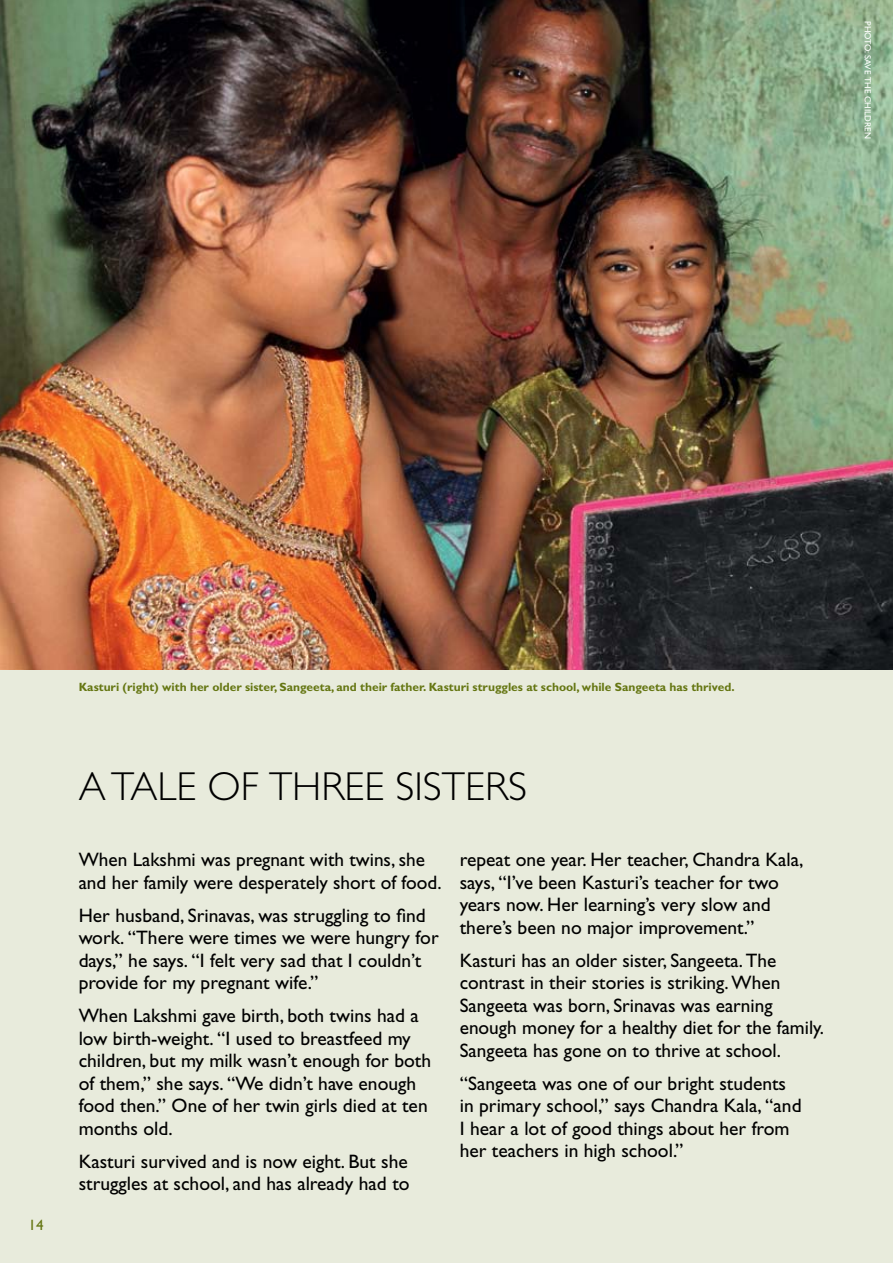
<style>
.page{position:relative;width:893px;height:1263px;background:#fff}
.page>*{position:absolute;margin:0;border:0;box-sizing:border-box;transform-origin:0 0}
.t1{font:300 40.5px "Gill Sans";color:#000}
.t2{font:19.5px/22.5px "Gill Sans";color:#000}
.t3{font:15px "Gill Sans";color:#657612}
.t4{font:700 12px "Gill Sans";color:#657612}
.t5{font:9px "Gill Sans";color:#fff}
</style>
<div class="page">
<div style="left:0;top:621px;width:893px;height:642px;background:#e8ebdc"></div>
<img style="left:0;top:0;width:893px;height:669px">
<p class="t5" style="left:873px;top:21px;width:119px;rotate:90deg">photo: SAVE THE CHILDREN</p>
<p class="t3" style="left:29px;top:1216px;width:16px">14</p>
<p class="t4" style="left:79px;top:680px;width:657px">Kasturi (right) with her older sister, Sangeeta, and their father. Kasturi struggles at school, while Sangeeta has thrived.</p>
<h1 class="t1" style="left:79px;top:764px;width:450px">ATALE OF TH REE SISTERS</h1>
<p class="t2" style="left:79px;top:848px;width:364px">When Lakshmi was pregnant with twins, she and her family were desperately short of food.</p>
<p class="t2" style="left:79px;top:904px;width:362px">Her husband, Srinavas, was struggling to find work. “There were times we were hungry for days,” he says. “I felt very sad that I couldn’t provide for my pregnant wife.”</p>
<p class="t2" style="left:79px;top:1004px;width:354px">When Lakshmi gave birth, both twins had a low birth-weight. “I used to breastfeed my children, but my milk wasn’t enough for both of them,” she says. “We didn’t have enough food then.” One of her twin girls died at ten months old.</p>
<p class="t2" style="left:79px;top:1150px;width:332px">Kasturi survived and is now eight. But she struggles at school, and has already had to</p>
<p class="t2" style="left:460px;top:848px;width:345px">repeat one year. Her teacher, Chandra Kala, says, “I’ve been Kasturi’s teacher for two years now. Her learning’s very slow and there’s been no major improvement.”</p>
<p class="t2" style="left:460px;top:949px;width:366px">Kasturi has an older sister, Sangeeta. The contrast in their stories is striking. When Sangeeta was born, Srinavas was earning enough money for a healthy diet for the family.<br>Sangeeta has gone on to thrive at school.</p>
<p class="t2" style="left:460px;top:1072px;width:343px">“Sangeeta was one of our bright students in primary school,” says Chandra Kala, “and I hear a lot of good things about her from her teachers in high school.”</p>
</div>
